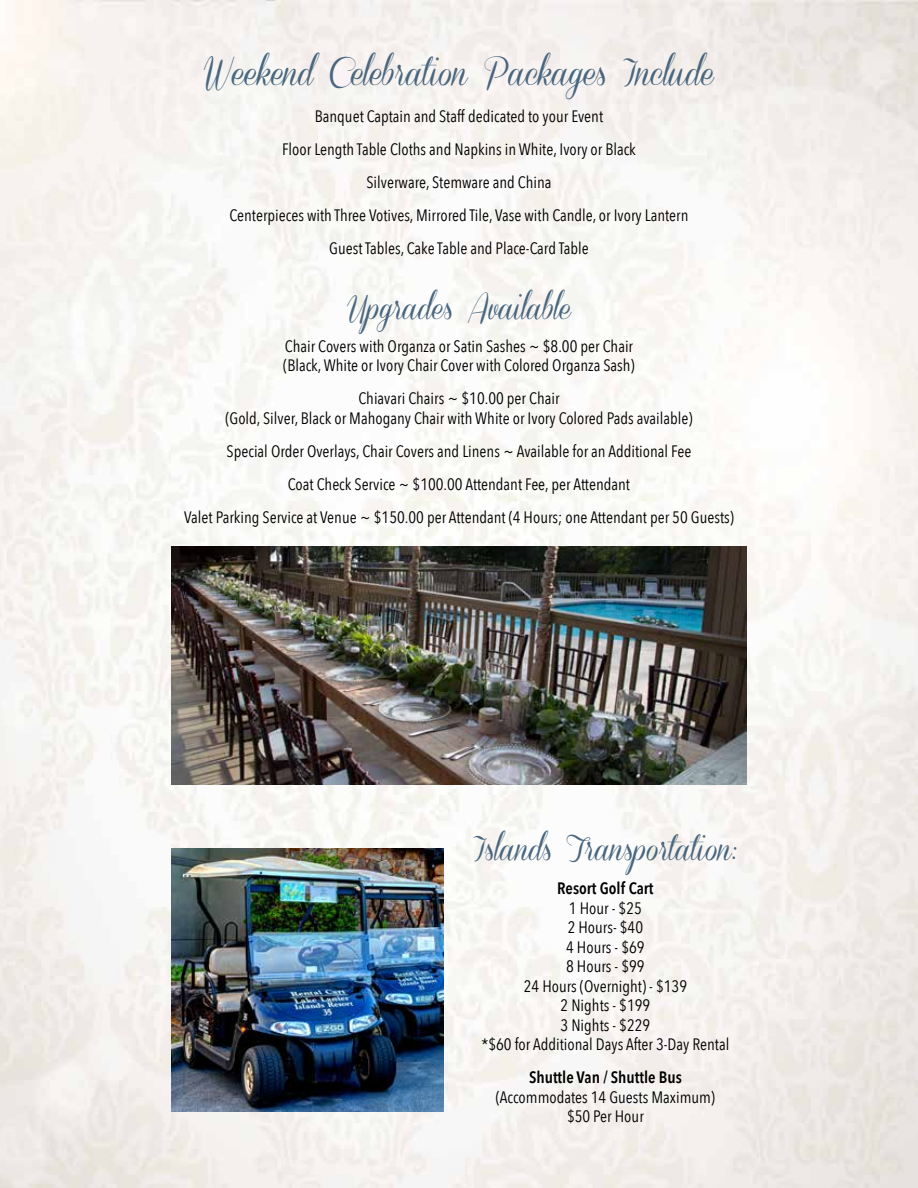
<style>
.page{position:relative;width:918px;height:1188px;background:#fff}
.page>*{position:absolute;margin:0;border:0;box-sizing:border-box;transform-origin:0 0}
.t1{font:31.5px "Coneria Script Demo";color:#49667f}
.t2{font:28.5px "Coneria Script Demo";color:#49667f}
.t3{font:16.5px/19.5px "Avenir Next Condensed";color:#000;text-align:center}
.t4{font:600 16.5px "Avenir Next Condensed";color:#000}
</style>
<div class="page">
<img style="left:0;top:0;width:918px;height:1188px">
<img style="left:172px;top:546px;width:574px;height:238px">
<img style="left:172px;top:849px;width:272px;height:262px">
<h1 class="t1" style="left:204px;top:56px;width:512px">Weekend Celebration Packages Include</h1>
<p class="t3" style="left:229px;top:99px;width:461px;line-height:33px">Banquet Captain and Staff dedicated to your Event<br>Floor Length Table Cloths and Napkins in White, Ivory or Black<br>Silverware, Stemware and China<br>Centerpieces with Three Votives, Mirrored Tile, Vase with Candle, or Ivory Lantern Guest Tables, Cake Table and Place-Card Table</p>
<h2 class="t2" style="left:347px;top:292px;width:226px">Upgrades Available</h2>
<p class="t3" style="left:283px;top:336px;width:353px;text-align:left">Chair Covers with Organza or Satin Sashes ~ $8.00 per Chair (Black, White or Ivory Chair Cover with Colored Organza Sash)</p>
<p class="t3" style="left:225px;top:388px;width:469px">Chiavari Chairs ~ $10.00 per Chair<br>(Gold, Silver, Black or Mahogany Chair with White or Ivory Colored Pads available)</p>
<p class="t3" style="left:184px;top:434px;width:551px;line-height:33px">Special Order Overlays, Chair Covers and Linens ~ Available for an Additional Fee<br>Coat Check Service ~ $100.00 Attendant Fee, per Attendant<br>Valet Parking Service at Venue ~ $150.00 per Attendant (4 Hours; one Attendant per 50 Guests)</p>
<h2 class="t2" style="left:473px;top:833px;width:266px">Islands Transportation:</h2>
<p class="t4" style="left:557px;top:874px;width:98px">Resort Golf Cart</p>
<p class="t3" style="left:481px;top:898px;width:249px">1 Hour - $25<br>2 Hours- $40<br>4 Hours - $69<br>8 Hours - $99<br>24 Hours (Overnight) - $139<br>2 Nights - $199<br>3 Nights - $229<br>*$60 for Additional Days After 3-Day Rental</p>
<p class="t4" style="left:529px;top:1063px;width:154px">Shuttle Van / Shuttle Bus</p>
<p class="t3" style="left:496px;top:1087px;width:221px">(Accommodates 14 Guests Maximum) $50 Per Hour</p>
</div>
